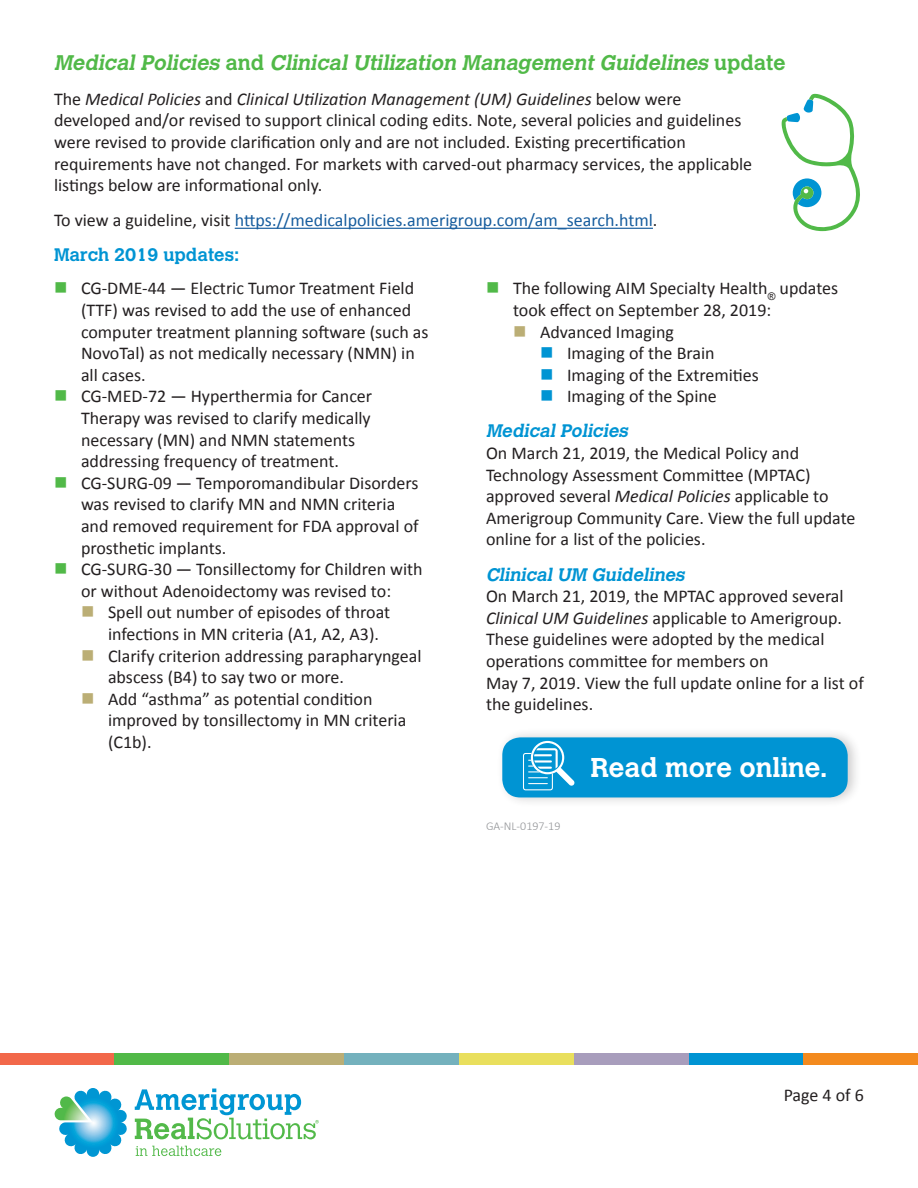
<style>
.page{position:relative;width:918px;height:1188px;background:#fff}
.page>*{position:absolute;margin:0;border:0;box-sizing:border-box;transform-origin:0 0}
.Sub_head{font:700 27px "Calvert MT Std";color:#fff}
.Title_Header{font:italic 700 21px "Calvert MT Std";color:#51b948}
.Sub_head-2{font:18px/21.6px "Calibri";color:#231f20}
.Body_text{font:18px/21.6px "Calibri";color:#231f20}
.Sub_head-3{font:18px "Calibri";color:#175d9e}
.Sub_head-4{font:italic 700 18px "Calvert MT Std";color:#0094d3}
.Sub_head-5{font:700 18px "Calvert MT Std";color:#0094d3}
.Body_text-2{font:300 12px "Calibri";color:#939598}
.s1{font-style:normal}
.s2{font-style:italic}
.s3{color:#231f20}
</style>
<div class="page">
<div style="left:0;top:1053px;width:115px;height:11px;background:#f2684a"></div>
<div style="left:115px;top:1053px;width:114px;height:11px;background:#51b948"></div>
<div style="left:229px;top:1053px;width:115px;height:11px;background:#bbae75"></div>
<div style="left:344px;top:1053px;width:115px;height:11px;background:#74b1bd"></div>
<div style="left:459px;top:1053px;width:115px;height:11px;background:#e9df5d"></div>
<div style="left:574px;top:1053px;width:115px;height:11px;background:#a89dbc"></div>
<div style="left:689px;top:1053px;width:114px;height:11px;background:#0094d3"></div>
<div style="left:803px;top:1053px;width:115px;height:11px;background:#f38a1e"></div>
<svg style="left:136px;top:1146px;width:85px;height:10px"></svg>
<svg style="left:54px;top:1088px;width:73px;height:69px"></svg>
<svg style="left:135px;top:1089px;width:184px;height:50px"></svg>
<hr style="left:235px;top:228px;width:418px;height:1px;background:#175d9e">
<div style="left:497px;top:728px;width:366px;height:79px;background:#231f20;opacity:.22"></div>
<div style="left:502px;top:737px;width:346px;height:60px;background:#0094d3;border-radius:18px"></div>
<svg style="left:523px;top:741px;width:52px;height:49px"></svg>
<svg style="left:781px;top:93px;width:79px;height:138px"></svg>
<p class="Title_Header" style="left:54px;top:49px;width:733px">Medical Policies <span class="s1">a n d</span> Clinical Utilization Management Guidelines <span class="s1">u p d a t e</span></p>
<p class="Sub_head-2" style="left:54px;top:87px;width:700px">The <span class="s2">Medical Policies</span> and <span class="s2">Clinical Utilization Management (UM) Guidelines</span> below were developed and/or revised to support clinical coding edits. Note, several policies and guidelines were revised to provide clarification only and are not included. Existing precertification requirements have not changed. For markets with carved-out pharmacy services, the applicable listings below are informational only.</p>
<p class="Sub_head-3" style="left:54px;top:209px;width:605px"><span class="s3">To view a guideline, visit</span> https://medicalpolicies.amerigroup.com/am_search.html<span class="s3">.</span></p>
<p class="Sub_head-5" style="left:54px;top:244px;width:187px">March 2019 updates:</p>
<p class="Sub_head-2" style="left:81px;top:277px;width:349px">CG-DME-44 — Electric Tumor Treatment Field (TTF) was revised to add the use of enhanced computer treatment planning software (such as NovoTal) as not medically necessary (NMN) in all cases.</p>
<p class="Sub_head-2" style="left:81px;top:385px;width:293px">CG-MED-72 — Hyperthermia for Cancer Therapy was revised to clarify medically necessary (MN) and NMN statements addressing frequency of treatment.</p>
<p class="Sub_head-2" style="left:81px;top:471px;width:339px">CG-SURG-09 — Temporomandibular Disorders was revised to clarify MN and NMN criteria and removed requirement for FDA approval of prosthetic implants.</p>
<p class="Sub_head-2" style="left:81px;top:557px;width:343px">CG-SURG-30 — Tonsillectomy for Children with or without Adenoidectomy was revised to:</p>
<p class="Sub_head-2" style="left:108px;top:601px;width:284px">Spell out number of episodes of throat infections in MN criteria (A1, A2, A3).</p>
<p class="Sub_head-2" style="left:108px;top:644px;width:315px">Clarify criterion addressing parapharyngeal abscess (B4) to say two or more.</p>
<p class="Sub_head-2" style="left:108px;top:687px;width:300px">Add “asthma” as potential condition improved by tonsillectomy in MN criteria (C1b).</p>
<p class="Sub_head" style="left:590px;top:751px;width:239px">Read more online.</p>
<p class="Sub_head-2" style="left:513px;top:277px;width:327px">The following AIM Specialty Health<sub>®</sub> updates took effect on September 28, 2019:</p>
<p class="Sub_head-2" style="left:540px;top:320px;width:135px">Advanced Imaging</p>
<p class="Sub_head-2" style="left:567px;top:341px;width:149px">Imaging of the Brain</p>
<p class="Sub_head-2" style="left:567px;top:363px;width:193px">Imaging of the Extremities</p>
<p class="Sub_head-2" style="left:567px;top:385px;width:151px">Imaging of the Spine</p>
<p class="Sub_head-4" style="left:486px;top:420px;width:147px">Medical Policies</p>
<p class="Body_text" style="left:486px;top:441px;width:371px">On March 21, 2019, the Medical Policy and Technology Assessment Committee (MPTAC) approved several <span class="s2">Medical Policies</span> applicable to Amerigroup Community Care. View the full update online for a list of the policies.</p>
<p class="Sub_head-4" style="left:486px;top:563px;width:204px">Clinical UM Guidelines</p>
<p class="Body_text" style="left:486px;top:584px;width:379px">On March 21, 2019, the MPTAC approved several <span class="s2">Clinical UM Guidelines</span> applicable to Amerigroup.<br>These guidelines were adopted by the medical operations committee for members on<br>May 7, 2019. View the full update online for a list of the guidelines.</p>
<p class="Body_text-2" style="left:486px;top:819px;width:76px">GA-NL-0197-19</p>
<p class="Sub_head-2" style="left:784px;top:1084px;width:82px">Page 4 of 6</p>
</div>
